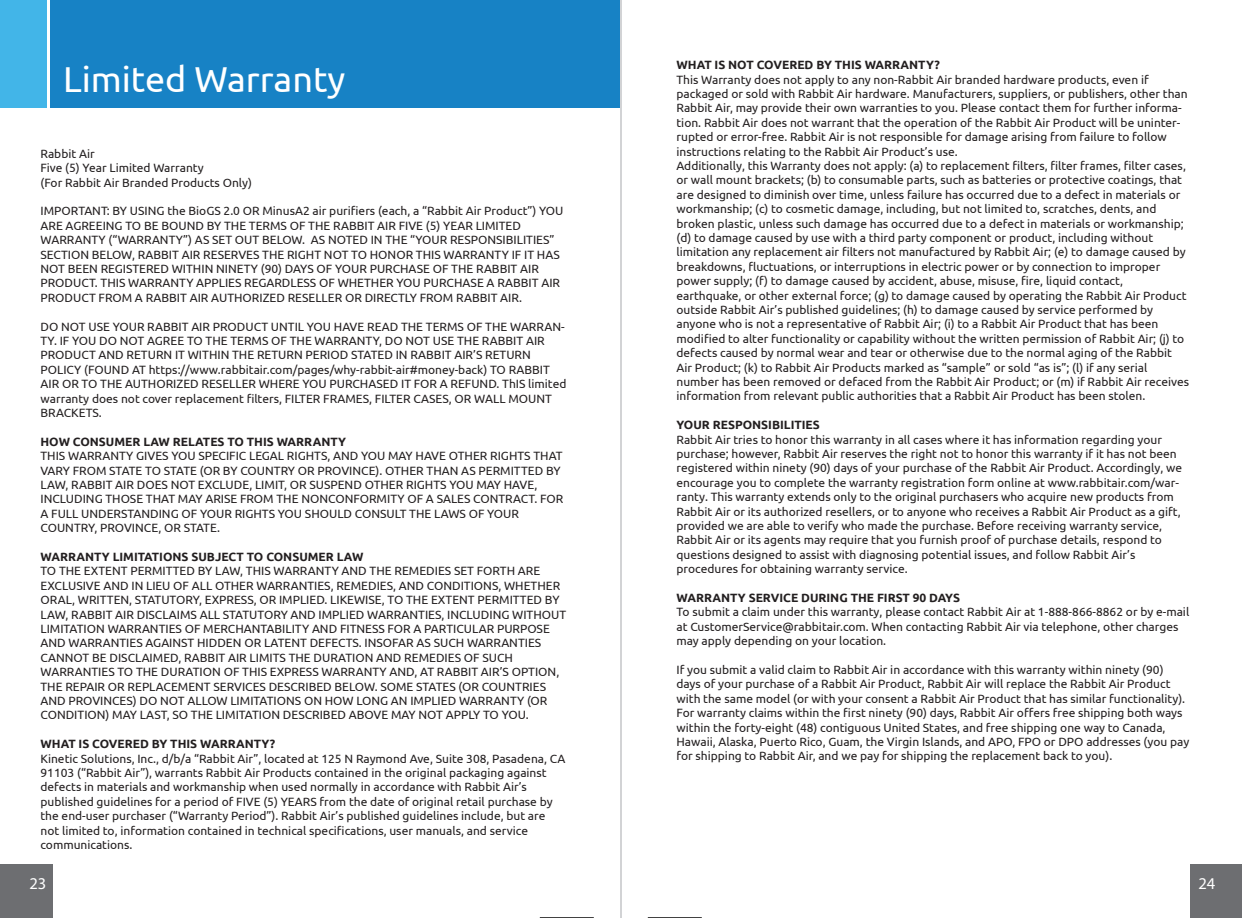
<style>
.page{position:relative;width:1242px;height:918px;background:#fff}
.page>*{position:absolute;margin:0;border:0;box-sizing:border-box;transform-origin:0 0}
.t1{font:36px "Ubuntu";color:#fff}
.t2{font:16.5px "Myriad Pro";color:#fff}
.t3{font:12px/14.4px "Ubuntu";color:#231f20}
.t4{font:700 12px "Ubuntu";color:#231f20}
</style>
<div class="page">
<div style="left:50px;top:0;width:570px;height:108px;background:#1782c5"></div>
<div style="left:0;top:0;width:47px;height:108px;background:#42b5e8"></div>
<div style="left:0;top:864px;width:52px;height:54px;background:#6d6e71"></div>
<div style="left:1191px;top:864px;width:51px;height:54px;background:#6d6e71"></div>
<hr style="left:621px;top:0;width:1px;height:918px;background:#a7a9ac">
<hr style="left:648px;top:917px;width:54px;height:1px;background:#000">
<hr style="left:540px;top:917px;width:54px;height:1px;background:#000">
<h1 class="t1" style="left:63px;top:57px;width:284px">Limited Warranty</h1>
<p class="t3" style="left:40px;top:146px;width:213px">Rabbit Air<br>Five (5) Year Limited Warranty<br>(For Rabbit Air Branded Products Only)</p>
<p class="t3" style="left:40px;top:204px;width:524px">IMPORTANT: BY USING the BioGS 2.0 OR MinusA2 air purifiers (each, a “Rabbit Air Product”) YOU ARE AGREEING TO BE BOUND BY THE TERMS OF THE RABBIT AIR FIVE (5) YEAR LIMITED WARRANTY (“WARRANTY”) AS SET OUT BELOW. AS NOTED IN THE “YOUR RESPONSIBILITIES” SECTION BELOW, RABBIT AIR RESERVES THE RIGHT NOT TO HONOR THIS WARRANTY IF IT HAS NOT BEEN REGISTERED WITHIN NINETY (90) DAYS OF YOUR PURCHASE OF THE RABBIT AIR PRODUCT. THIS WARRANTY APPLIES REGARDLESS OF WHETHER YOU PURCHASE A RABBIT AIR PRODUCT FROM A RABBIT AIR AUTHORIZED RESELLER OR DIRECTLY FROM RABBIT AIR.</p>
<p class="t3" style="left:40px;top:319px;width:527px">DO NOT USE YOUR RABBIT AIR PRODUCT UNTIL YOU HAVE READ THE TERMS OF THE WARRAN-TY. IF YOU DO NOT AGREE TO THE TERMS OF THE WARRANTY, DO NOT USE THE RABBIT AIR PRODUCT AND RETURN IT WITHIN THE RETURN PERIOD STATED IN RABBIT AIR’S RETURN POLICY (FOUND AT https://www.rabbitair.com/pages/why-rabbit-air#money-back) TO RABBIT AIR OR TO THE AUTHORIZED RESELLER WHERE YOU PURCHASED IT FOR A REFUND. ThIS limited warranty does not cover replacement filters, FILTER FRAMES, FILTER CASES, OR WALL MOUNT BRACKETS.</p>
<p class="t4" style="left:40px;top:434px;width:307px">HOW CONSUMER LAW RELATES TO THIS WARRANTY</p>
<p class="t3" style="left:40px;top:448px;width:524px">THIS WARRANTY GIVES YOU SPECIFIC LEGAL RIGHTS, AND YOU MAY HAVE OTHER RIGHTS THAT VARY FROM STATE TO STATE (OR BY COUNTRY OR PROVINCE). OTHER THAN AS PERMITTED BY LAW, RABBIT AIR DOES NOT EXCLUDE, LIMIT, OR SUSPEND OTHER RIGHTS YOU MAY HAVE, INCLUDING THOSE THAT MAY ARISE FROM THE NONCONFORMITY OF A SALES CONTRACT. FOR A FULL UNDERSTANDING OF YOUR RIGHTS YOU SHOULD CONSULT THE LAWS OF YOUR COUNTRY, PROVINCE, OR STATE.</p>
<p class="t4" style="left:40px;top:549px;width:324px">WARRANTY LIMITATIONS SUBJECT TO CONSUMER LAW</p>
<p class="t3" style="left:40px;top:564px;width:527px">TO THE EXTENT PERMITTED BY LAW, THIS WARRANTY AND THE REMEDIES SET FORTH ARE EXCLUSIVE AND IN LIEU OF ALL OTHER WARRANTIES, REMEDIES, AND CONDITIONS, WHETHER ORAL, WRITTEN, STATUTORY, EXPRESS, OR IMPLIED. LIKEWISE, TO THE EXTENT PERMITTED BY LAW, RABBIT AIR DISCLAIMS ALL STATUTORY AND IMPLIED WARRANTIES, INCLUDING WITHOUT LIMITATION WARRANTIES OF MERCHANTABILITY AND FITNESS FOR A PARTICULAR PURPOSE AND WARRANTIES AGAINST HIDDEN OR LATENT DEFECTS. INSOFAR AS SUCH WARRANTIES CANNOT BE DISCLAIMED, RABBIT AIR LIMITS THE DURATION AND REMEDIES OF SUCH WARRANTIES TO THE DURATION OF THIS EXPRESS WARRANTY AND, AT RABBIT AIR’S OPTION, THE REPAIR OR REPLACEMENT SERVICES DESCRIBED BELOW. SOME STATES (OR COUNTRIES AND PROVINCES) DO NOT ALLOW LIMITATIONS ON HOW LONG AN IMPLIED WARRANTY (OR CONDITION) MAY LAST, SO THE LIMITATION DESCRIBED ABOVE MAY NOT APPLY TO YOU.</p>
<p class="t4" style="left:40px;top:737px;width:236px">WHAT IS COVERED BY THIS WARRANTY?</p>
<p class="t3" style="left:40px;top:751px;width:527px">Kinetic Solutions, Inc., d/b/a “Rabbit Air”, located at 125 N Raymond Ave, Suite 308, Pasadena, CA 91103 (“Rabbit Air”), warrants Rabbit Air Products contained in the original packaging against defects in materials and workmanship when used normally in accordance with Rabbit Air’s published guidelines for a period of FIVE (5) YEARS from the date of original retail purchase by the end-user purchaser (“Warranty Period”). Rabbit Air’s published guidelines include, but are not limited to, information contained in technical specifications, user manuals, and service communications.</p>
<p class="t4" style="left:676px;top:58px;width:265px">WHAT IS NOT COVERED BY THIS WARRANTY?</p>
<p class="t3" style="left:676px;top:72px;width:514px">This Warranty does not apply to any non-Rabbit Air branded hardware products, even if packaged or sold with Rabbit Air hardware. Manufacturers, suppliers, or publishers, other than Rabbit Air, may provide their own warranties to you. Please contact them for further informa&shy;tion. Rabbit Air does not warrant that the operation of the Rabbit Air Product will be uninter&shy;rupted or error-free. Rabbit Air is not responsible for damage arising from failure to follow instructions relating to the Rabbit Air Product’s use.<br>Additionally, this Warranty does not apply: (a) to replacement filters, filter frames, filter cases, or wall mount brackets; (b) to consumable parts, such as batteries or protective coatings, that are designed to diminish over time, unless failure has occurred due to a defect in materials or workmanship; (c) to cosmetic damage, including, but not limited to, scratches, dents, and broken plastic, unless such damage has occurred due to a defect in materials or workmanship; (d) to damage caused by use with a third party component or product, including without limitation any replacement air filters not manufactured by Rabbit Air; (e) to damage caused by breakdowns, fluctuations, or interruptions in electric power or by connection to improper power supply; (f) to damage caused by accident, abuse, misuse, fire, liquid contact, earthquake, or other external force; (g) to damage caused by operating the Rabbit Air Product outside Rabbit Air’s published guidelines; (h) to damage caused by service performed by anyone who is not a representative of Rabbit Air; (i) to a Rabbit Air Product that has been modified to alter functionality or capability without the written permission of Rabbit Air; (j) to defects caused by normal wear and tear or otherwise due to the normal aging of the Rabbit Air Product; (k) to Rabbit Air Products marked as “sample” or sold “as is”; (l) if any serial number has been removed or defaced from the Rabbit Air Product; or (m) if Rabbit Air receives information from relevant public authorities that a Rabbit Air Product has been stolen.</p>
<p class="t4" style="left:676px;top:418px;width:145px">YOUR RESPONSIBILITIES</p>
<p class="t3" style="left:676px;top:432px;width:507px">Rabbit Air tries to honor this warranty in all cases where it has information regarding your purchase; however, Rabbit Air reserves the right not to honor this warranty if it has not been registered within ninety (90) days of your purchase of the Rabbit Air Product. Accordingly, we encourage you to complete the warranty registration form online at www.rabbitair.com/war&shy;ranty. This warranty extends only to the original purchasers who acquire new products from Rabbit Air or its authorized resellers, or to anyone who receives a Rabbit Air Product as a gift, provided we are able to verify who made the purchase. Before receiving warranty service, Rabbit Air or its agents may require that you furnish proof of purchase details, respond to questions designed to assist with diagnosing potential issues, and follow Rabbit Air’s procedures for obtaining warranty service.</p>
<p class="t4" style="left:676px;top:591px;width:285px">WARRANTY SERVICE DURING THE FIRST 90 DAYS</p>
<p class="t3" style="left:676px;top:605px;width:514px">To submit a claim under this warranty, please contact Rabbit Air at 1-888-866-8862 or by e-mail at CustomerService@rabbitair.com. When contacting Rabbit Air via telephone, other charges may apply depending on your location.</p>
<p class="t3" style="left:676px;top:662px;width:514px">If you submit a valid claim to Rabbit Air in accordance with this warranty within ninety (90) days of your purchase of a Rabbit Air Product, Rabbit Air will replace the Rabbit Air Product with the same model (or with your consent a Rabbit Air Product that has similar functionality).<br>For warranty claims within the first ninety (90) days, Rabbit Air offers free shipping both ways within the forty-eight (48) contiguous United States, and free shipping one way to Canada, Hawaii, Alaska, Puerto Rico, Guam, the Virgin Islands, and APO, FPO or DPO addresses (you pay for shipping to Rabbit Air, and we pay for shipping the replacement back to you).</p>
<h2 class="t2" style="left:30px;top:873px;width:18px">23</h2>
<h2 class="t2" style="left:1199px;top:873px;width:18px">24</h2>
</div>
